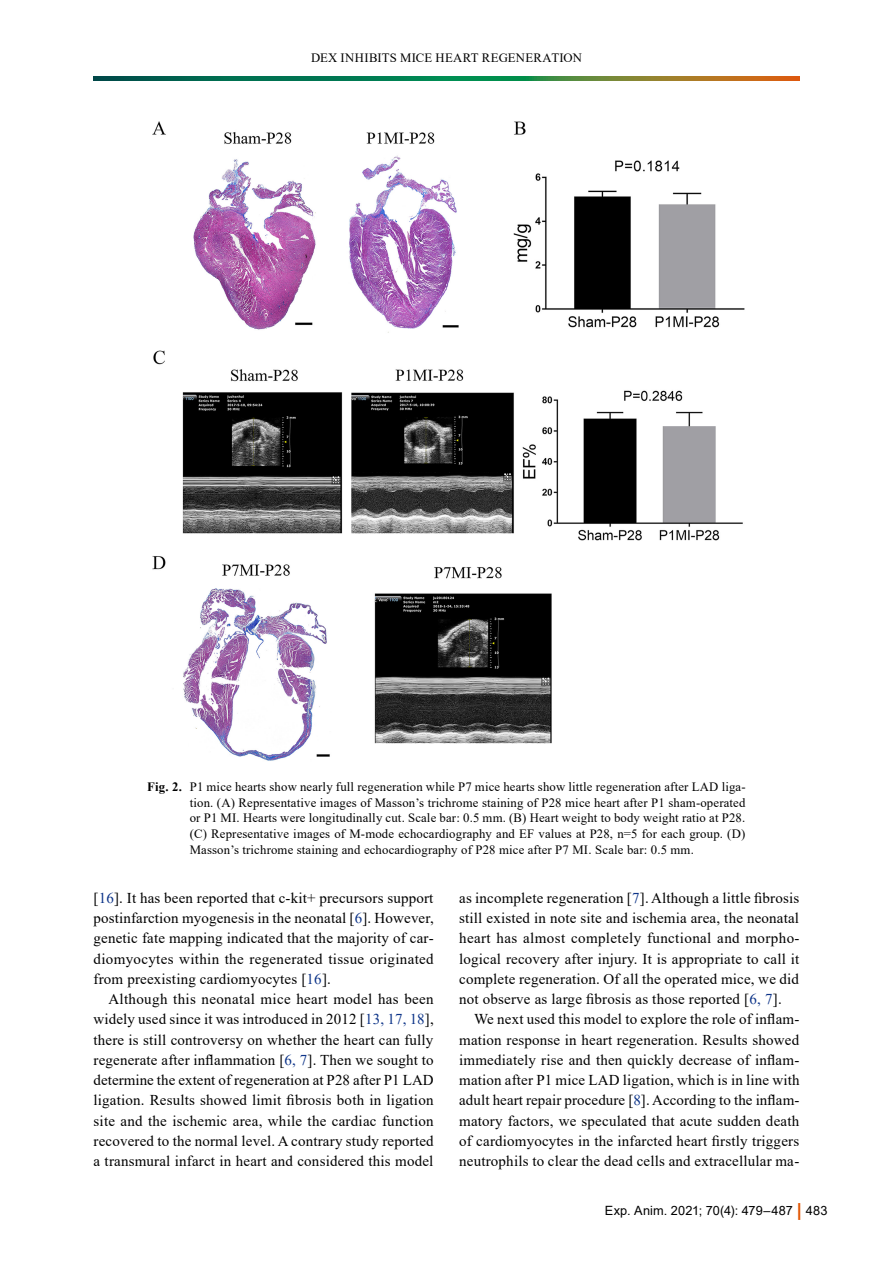
<style>
.page{position:relative;width:893px;height:1263px;background:#fff}
.page>*{position:absolute;margin:0;border:0;box-sizing:border-box;transform-origin:0 0}
.t1{font:15px/20.2px "Times New Roman";letter-spacing:.01em;color:#000;text-align:justify}
.t2{font:12.75px/15.8px "Times New Roman";letter-spacing:.01em;color:#000;text-align:justify}
.t3{font:12.75px "Arial";letter-spacing:.01em;color:#000}
.s1{font-weight:700}
.s2{color:#0c3388}
.s3{font-weight:700;font-size:18px;color:#e15400}
</style>
<div class="page">
<svg style="left:94px;top:77px;width:705px;height:4px;background:#377842"></svg>
<img style="left:152px;top:121px;width:593px;height:640px">
<p class="t2" style="left:311px;top:49px;width:272px">DEX INHIBITS MICE HEART REGENERATION</p>
<p class="t2" style="left:190px;top:778px;width:557px;text-indent:-42px"><span class="s1">Fig. 2.</span> P1 mice hearts show nearly full regeneration while P7 mice hearts show little regeneration after LAD liga&shy;tion. (A) Representative images of Masson’s trichrome staining of P28 mice heart after P1 sham-operated or P1 MI. Hearts were longitudinally cut. Scale bar: 0.5 mm. (B) Heart weight to body weight ratio at P28. (C) Representative images of M-mode echocardiography and EF values at P28, n=5 for each group. (D)<br>Masson’s trichrome staining and echocardiography of P28 mice after P7 MI. Scale bar: 0.5 mm.</p>
<p class="t1" style="left:94px;top:887px;width:342px">[<span class="s2">16</span>]. It has been reported that c-kit+ precursors support postinfarction myogenesis in the neonatal [<span class="s2">6</span>]. However, genetic fate mapping indicated that the majority of car&shy;diomyocytes within the regenerated tissue originated from preexisting cardiomyocytes [<span class="s2">16</span>].</p>
<p class="t1" style="left:94px;top:988px;width:342px;text-indent:15px">Although this neonatal mice heart model has been widely used since it was introduced in 2012 [<span class="s2">13, 17, 18</span>], there is still controversy on whether the heart can fully regenerate after inflammation [<span class="s2">6, 7</span>]. Then we sought to determine the extent of regeneration at P28 after P1 LAD ligation. Results showed limit fibrosis both in ligation site and the ischemic area, while the cardiac function recovered to the normal level. A contrary study reported a transmural infarct in heart and considered this model</p>
<p class="t1" style="left:459px;top:887px;width:342px">as incomplete regeneration [<span class="s2">7</span>]. Although a little fibrosis still existed in note site and ischemia area, the neonatal heart has almost completely functional and morpho&shy;logical recovery after injury. It is appropriate to call it complete regeneration. Of all the operated mice, we did not observe as large fibrosis as those reported [<span class="s2">6, 7</span>].</p>
<p class="t1" style="left:459px;top:1009px;width:342px;text-indent:15px">We next used this model to explore the role of inflam&shy;mation response in heart regeneration. Results showed immediately rise and then quickly decrease of inflam&shy;mation after P1 mice LAD ligation, which is in line with adult heart repair procedure [<span class="s2">8</span>]. According to the inflam&shy;matory factors, we speculated that acute sudden death of cardiomyocytes in the infarcted heart firstly triggers neutrophils to clear the dead cells and extracellular ma-</p>
<p class="t3" style="left:605px;top:1202px;width:224px">Exp. Anim. 2021; 70(4): 479–487 <span class="s3">|</span> 483</p>
</div>
